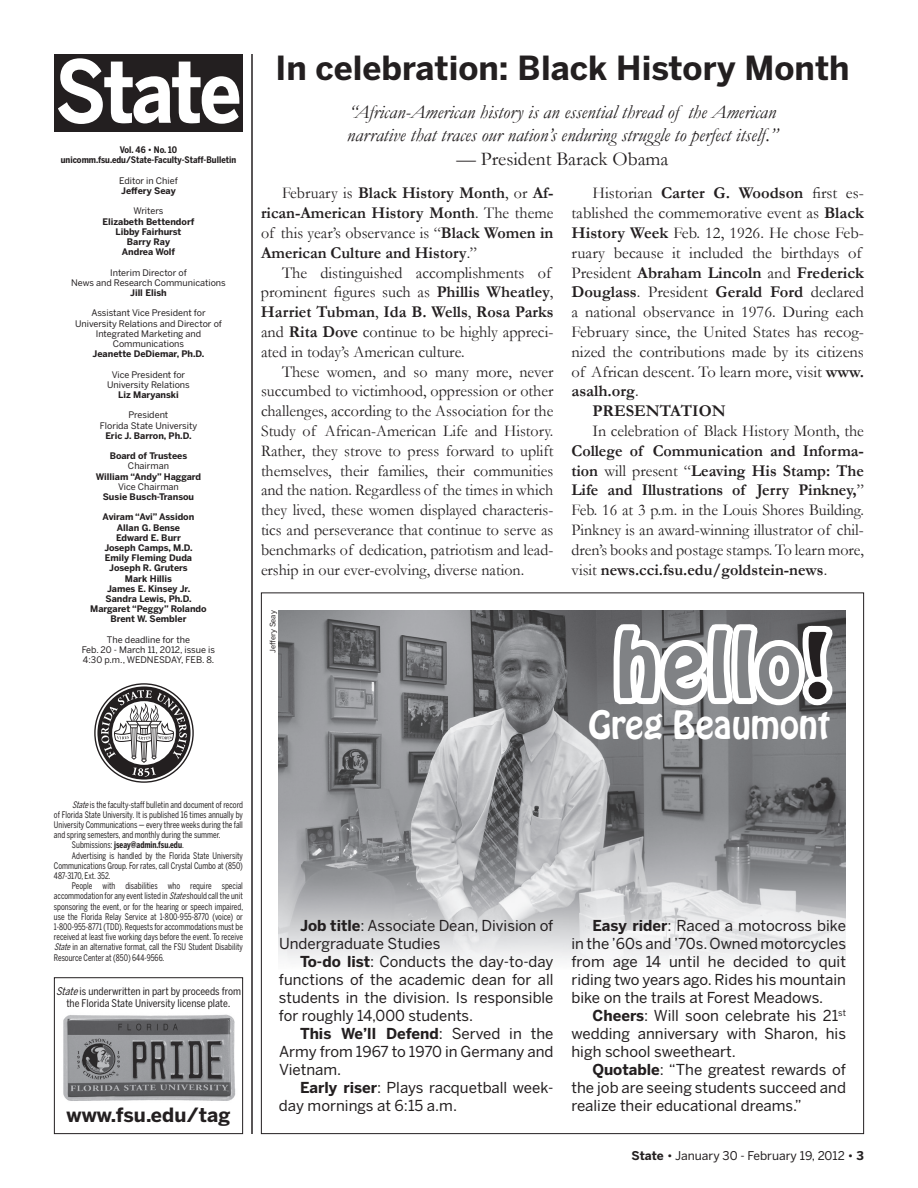
<style>
.page{position:relative;width:918px;height:1188px;background:#fff}
.page>*{position:absolute;margin:0;border:0;box-sizing:border-box;transform-origin:0 0}
.t1{font:700 85.5px "Benton Sans";letter-spacing:-.04em;color:#fff;scale:.86 1}
.t2{font:79.5px "Hobo Std";letter-spacing:.05em;color:#808285}
.t3{font:34.5px "Hobo Std";color:#fff}
.t4{font:700 33px "Benton Sans";color:#231f20}
.t5{font:italic 19.5px/23.4px "Garamond";color:#231f20}
.t6{font:19.5px "Garamond";color:#231f20}
.t7{font:700 19.5px "Benton Sans";color:#231f20}
.t8{font:16.5px/19.8px "Garamond";color:#231f20;text-align:justify}
.t9{font:700 16.5px/19.8px "Garamond";color:#231f20;text-align:justify}
.t10{font:15px/18px "Benton Sans";color:#231f20;text-align:justify}
.t11{font:12px "Benton Sans";color:#231f20}
.t12{font:10.5px/12.6px "Benton Sans Cond";color:#231f20;text-align:center}
.t13{font:9px "Benton Sans Cond";color:#231f20;scale:.85 1}
.t14{font:700 9px/10.2px "Benton Sans";color:#231f20;text-align:center}
.t15{font:9px/10.2px "Benton Sans";color:#231f20;text-align:center}
.t16{font:700 9px/10.2px "Benton Sans Cond";color:#231f20;text-align:center}
.t17{font:700 9px "Benton Sans Cond";color:#231f20;scale:.85 1}
.t18{font:7.5px "Benton Sans";color:#231f20}
.s1{font-weight:400}
.s2{font-weight:700}
.s3{color:#231f20}
.s4{font-style:italic}
.s5{font-family:"Benton Sans"}
</style>
<div class="page">
<img style="left:278px;top:610px;width:568px;height:351px">
<svg style="left:608px;top:618px;width:230px;height:93px"></svg>
<hr style="left:251px;top:54px;width:2px;height:1080px;background:#231f20">
<svg style="left:94px;top:683px;width:100px;height:100px"></svg>
<div style="left:54px;top:54px;width:189px;height:78px;background:#231f20"></div>
<img style="left:63px;top:1014px;width:173px;height:87px">
<div style="left:54px;top:977px;width:189px;height:157px;border:1px solid #231f20"></div>
<h1 class="t1" style="left:55px;top:41px;width:218px">State</h1>
<p class="t16" style="left:61px;top:145px;width:177px">Vol. 46 • No. 10 unicomm.fsu.edu/State-Faculty-Staff-Bulletin</p>
<p class="t15" style="left:119px;top:175px;width:60px">Editor in Chief</p>
<p class="t14" style="left:121px;top:186px;width:56px">Jeffery Seay</p>
<p class="t15" style="left:133px;top:206px;width:32px">Writers</p>
<p class="t14" style="left:103px;top:216px;width:93px">Elizabeth Bettendorf<br>Libby Fairhurst<br>Barry Ray<br>Andrea Wolf</p>
<p class="t15" style="left:71px;top:267px;width:156px">Interim Director of<br>News and Research Communications</p>
<p class="t14" style="left:130px;top:287px;width:38px">Jill Elish</p>
<p class="t15" style="left:75px;top:308px;width:148px">Assistant Vice President for<br>University Relations and Director of<br>Integrated Marketing and<br>Communications</p>
<p class="t14" style="left:93px;top:349px;width:113px">Jeanette DeDiemar, Ph.D.</p>
<p class="t15" style="left:107px;top:369px;width:84px">Vice President for<br>University Relations</p>
<p class="t14" style="left:118px;top:389px;width:62px">Liz Maryanski</p>
<p class="t15" style="left:100px;top:410px;width:99px">President<br>Florida State University</p>
<p class="t14" style="left:105px;top:430px;width:88px">Eric J. Barron, Ph.D.</p>
<p class="t14" style="left:110px;top:451px;width:79px">Board of Trustees</p>
<p class="t15" style="left:128px;top:461px;width:42px">Chairman</p>
<p class="t14" style="left:96px;top:471px;width:107px">William “Andy” Haggard</p>
<p class="t15" style="left:118px;top:481px;width:62px">Vice Chairman</p>
<p class="t14" style="left:103px;top:491px;width:93px">Susie Busch-Transou</p>
<p class="t14" style="left:90px;top:512px;width:118px">Aviram “Avi” Assidon<br>Allan G. Bense<br>Edward E. Burr<br>Joseph Camps, M.D.<br>Emily Fleming Duda<br>Joseph R. Gruters<br>Mark Hillis<br>James E. Kinsey Jr.<br>Sandra Lewis, Ph.D.<br>Margaret “Peggy” Rolando<br>Brent W. Sembler</p>
<p class="t15" style="left:82px;top:634px;width:135px">The deadline for the<br>Feb. 20 - March 11, 2012, issue is<br>4:30 p.m., WEDNESDAY, FEB. 8.</p>
<h3 class="t4" style="left:276px;top:48px;width:576px">In celebration: Black History Month</h3>
<p class="t5" style="left:347px;top:100px;width:433px">“African-American history is an essential thread of the American narrative that traces our nation’s enduring struggle to perfect itself.”</p>
<p class="t6" style="left:456px;top:147px;width:214px">— President Barack Obama</p>
<p class="t9" style="left:261px;top:183px;width:294px;text-indent:21px"><span class="s1">February is</span> Black History Month<span class="s1">, or</span> Af&shy;rican-American History Month<span class="s1">. The theme of this year’s observance is “</span>Black Women in American Culture and History<span class="s1">.”</span></p>
<p class="t8" style="left:261px;top:262px;width:294px;text-align:left;text-indent:21px">The distinguished accomplishments of prominent figures such as <span class="s2">Phillis Wheatley</span>, <span class="s2">Harriet Tubman</span>, <span class="s2">Ida B. Wells</span>, <span class="s2">Rosa Parks </span>and <span class="s2">Rita Dove</span> continue to be highly appreci&shy;ated in today’s American culture.</p>
<p class="t8" style="left:261px;top:361px;width:294px;text-indent:21px">These women, and so many more, never succumbed to victimhood, oppression or other challenges, according to the Association for the Study of African-American Life and History.<br>Rather, they strove to press forward to uplift themselves, their families, their communities and the nation. Regardless of the times in which they lived, these women displayed characteris&shy;tics and perseverance that continue to serve as benchmarks of dedication, patriotism and lead&shy;ership in our ever-evolving, diverse nation.</p>
<p class="t18" style="left:268px;top:653px;width:44px;rotate:-90deg">Jeffery Seay</p>
<p class="t8" style="left:592px;top:183px;width:273px">Historian <span class="s2">Carter G. Woodson</span> first es-</p>
<p class="t8" style="left:572px;top:203px;width:294px">tablished the commemorative event as <span class="s2">Black</span></p>
<p class="t8" style="left:572px;top:223px;width:294px"><span class="s2">History Week</span> Feb. 12, 1926. He chose Feb-</p>
<p class="t8" style="left:572px;top:243px;width:292px">ruary because it included the birthdays of</p>
<p class="t9" style="left:572px;top:262px;width:294px"><span class="s1">President</span> Abraham Lincoln <span class="s1">and</span> Frederick</p>
<p class="t9" style="left:572px;top:282px;width:294px">Douglass<span class="s1">. President</span> Gerald Ford <span class="s1">declared</span></p>
<p class="t8" style="left:571px;top:302px;width:294px">a national observance in 1976. During each</p>
<p class="t8" style="left:571px;top:322px;width:294px">February since, the United States has recog-</p>
<p class="t8" style="left:571px;top:342px;width:294px">nized the contributions made by its citizens</p>
<p class="t8" style="left:571px;top:361px;width:294px">of African descent. To learn more, visit <span class="s2">www.</span></p>
<p class="t9" style="left:571px;top:381px;width:69px">asalh.org<span class="s1">.</span></p>
<p class="t9" style="left:592px;top:401px;width:135px">PRESENTATION</p>
<p class="t8" style="left:592px;top:421px;width:273px">In celebration of Black History Month, the</p>
<p class="t8" style="left:572px;top:441px;width:294px"><span class="s2">College of Communication and Informa&shy;tion</span> will present “<span class="s2">Leaving His Stamp: The Life and Illustrations of Jerry Pinkney,</span>” Feb. 16 at 3 p.m. in the Louis Shores Building.<br>Pinkney is an award-winning illustrator of chil&shy;dren’s books and postage stamps. To learn more, visit <span class="s2">news.cci.fsu.edu/goldstein-news</span>.</p>
<h2 class="t2" style="left:616px;top:611px;width:216px">hello<span class="s3">!</span></h2>
<h3 class="t3" style="left:588px;top:701px;width:244px">Greg Beaumont</h3>
<p class="t13" style="left:72px;top:799px;width:203px"><span class="s4">State</span>is the faculty-staff bulletin and document of record</p>
<p class="t13" style="left:54px;top:809px;width:224px">of Florida State University. It is published 16 times annually by</p>
<p class="t13" style="left:54px;top:819px;width:224px">University Communications — every three weeks during the fall</p>
<p class="t13" style="left:54px;top:830px;width:198px">and spring semesters, and monthly during the summer.</p>
<p class="t17" style="left:72px;top:840px;width:133px"><span class="s1">Submissions:</span> jseay@admin.fsu.edu<span class="s1">.</span></p>
<p class="t13" style="left:72px;top:850px;width:203px">Advertising is handled by the Florida State University</p>
<p class="t13" style="left:54px;top:860px;width:224px">Communications Group. For rates, call Crystal Cumbo at (850)</p>
<p class="t13" style="left:54px;top:870px;width:68px">487-3170, Ext. 352.</p>
<p class="t13" style="left:72px;top:881px;width:203px">People with disabilities who require special</p>
<p class="t13" style="left:54px;top:891px;width:224px">accommodation for any event listed in <span class="s4">State</span>should call the unit</p>
<p class="t13" style="left:54px;top:901px;width:224px">sponsoring the event, or for the hearing or speech impaired,</p>
<p class="t13" style="left:54px;top:911px;width:224px">use the Florida Relay Service at 1-800-955-8770 (voice) or</p>
<p class="t13" style="left:54px;top:921px;width:224px">1-800-955-8771 (TDD). Requests for accommodations must be</p>
<p class="t13" style="left:54px;top:932px;width:224px">received at least five working days before the event. To receive</p>
<p class="t13" style="left:54px;top:942px;width:224px"><span class="s4">State</span>in an alternative format, call the FSU Student Disability</p>
<p class="t13" style="left:54px;top:952px;width:131px">Resource Center at (850) 644-9566.</p>
<p class="t12" style="left:56px;top:984px;width:186px"><span class="s4">State</span>is underwritten in part by proceeds from the Florida State University license plate<span class="s5">.</span></p>
<p class="t7" style="left:67px;top:1103px;width:165px">www.fsu.edu/tag</p>
<p class="t10" style="left:279px;top:917px;width:276px;text-indent:21px"><span class="s2">Job title</span>: Associate Dean, Division of<br>Undergraduate Studies</p>
<p class="t10" style="left:279px;top:953px;width:276px;text-indent:21px"><span class="s2">To-do list</span>: Conducts the day-to-day functions of the academic dean for all students in the division. Is responsible for roughly 14,000 students.</p>
<p class="t10" style="left:279px;top:1025px;width:276px;text-indent:21px"><span class="s2">This We’ll Defend</span>: Served in the Army from 1967 to 1970 in Germany and Vietnam.</p>
<p class="t10" style="left:279px;top:1079px;width:276px;text-indent:21px"><span class="s2">Early riser</span>: Plays racquetball week&shy;day mornings at 6:15 a.m.</p>
<p class="t10" style="left:572px;top:917px;width:276px;text-indent:21px"><span class="s2">Easy rider</span>: Raced a motocross bike in the ’60s and ’70s. Owned motorcycles from age 14 until he decided to quit riding two years ago. Rides his mountain bike on the trails at Forest Meadows.</p>
<p class="t10" style="left:572px;top:1007px;width:276px;text-indent:21px"><span class="s2">Cheers</span>: Will soon celebrate his 21<sup>st </sup>wedding anniversary with Sharon, his high school sweetheart.</p>
<p class="t10" style="left:572px;top:1061px;width:276px;text-indent:21px"><span class="s2">Quotable</span>: “The greatest rewards of the job are seeing students succeed and realize their educational dreams.”</p>
<p class="t11" style="left:631px;top:1148px;width:234px"><span class="s2">State</span> • January 30 - February 19, 2012 • <span class="s2">3</span></p>
</div>
